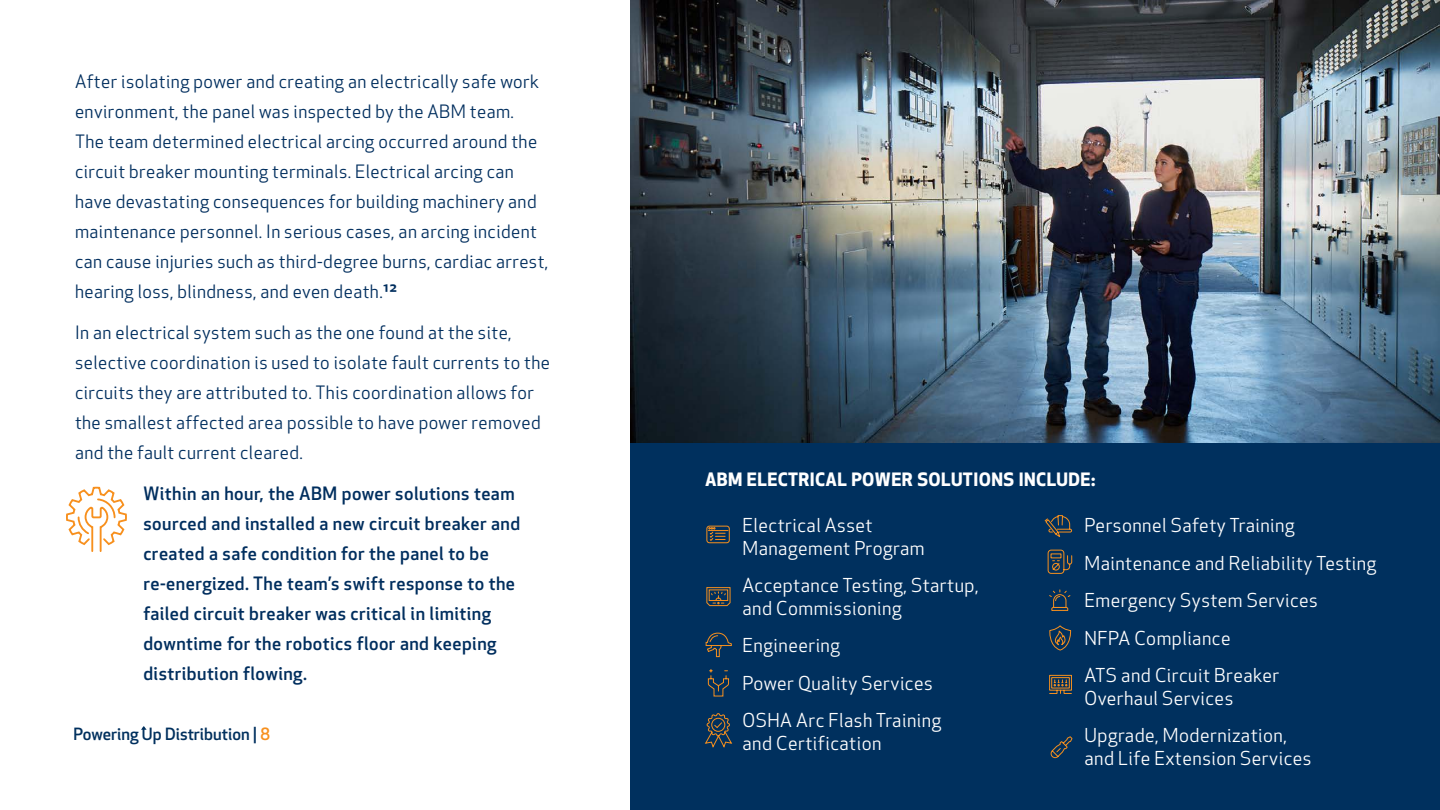
<style>
.page{position:relative;width:1440px;height:810px;background:#fff}
.page>*{position:absolute;margin:0;border:0;box-sizing:border-box;transform-origin:0 0}
.t1{font:18.75px/37.5px "Apex New";letter-spacing:.025em;color:#fff}
.t2{font:18px/30px "Apex New";letter-spacing:.025em;color:#002e5e}
.t3{font:500 18px/30px "Apex New";letter-spacing:.025em;color:#002e5e}
.t4{font:700 18px "Apex New";letter-spacing:.025em;color:#fff}
.t5{font:500 16.5px "Apex New";color:#00305e}
.s1{font-weight:500}
.s2{color:#f7901e}
</style>
<div class="page">
<div style="left:630px;top:0;width:810px;height:810px;background:#00305e"></div>
<img style="left:630px;top:0;width:810px;height:442px">
<svg style="left:141px;top:726px;width:6px;height:4px"></svg>
<svg style="left:66px;top:486px;width:61px;height:66px"></svg>
<svg style="left:706px;top:525px;width:24px;height:19px"></svg>
<svg style="left:706px;top:587px;width:25px;height:19px"></svg>
<svg style="left:705px;top:632px;width:27px;height:25px"></svg>
<svg style="left:708px;top:669px;width:21px;height:28px"></svg>
<svg style="left:705px;top:713px;width:28px;height:35px"></svg>
<svg style="left:1044px;top:515px;width:28px;height:22px"></svg>
<svg style="left:1047px;top:549px;width:25px;height:25px"></svg>
<svg style="left:1049px;top:589px;width:22px;height:22px"></svg>
<svg style="left:1049px;top:625px;width:22px;height:26px"></svg>
<svg style="left:1049px;top:675px;width:23px;height:19px"></svg>
<svg style="left:1050px;top:736px;width:23px;height:22px"></svg>
<p class="t2" style="left:75px;top:66px;width:475px">After isolating power and creating an electrically safe work environment, the panel was inspected by the ABM team.<br>The team determined electrical arcing occurred around the circuit breaker mounting terminals. Electrical arcing can have devastating consequences for building machinery and maintenance personnel. In serious cases, an arcing incident can cause injuries such as third-degree burns, cardiac arrest, hearing loss, blindness, and even death.<span class="s1">¹²</span></p>
<p class="t2" style="left:75px;top:318px;width:477px">In an electrical system such as the one found at the site, selective coordination is used to isolate fault currents to the circuits they are attributed to. This coordination allows for the smallest affected area possible to have power removed and the fault current cleared.</p>
<p class="t3" style="left:143px;top:478px;width:378px">Within an hour, the ABM power solutions team sourced and installed a new circuit breaker and created a safe condition for the panel to be re-energized. The team’s swift response to the failed circuit breaker was critical in limiting downtime for the robotics floor and keeping distribution flowing.</p>
<p class="t5" style="left:74px;top:723px;width:198px">Powering Up Distribution | <span class="s2">8</span></p>
<p class="t4" style="left:705px;top:466px;width:392px">ABM ELECTRICAL POWER SOLUTIONS INCLUDE:</p>
<p class="t1" style="left:742px;top:514px;width:184px;line-height:22.5px">Electrical Asset<br>Management Program</p>
<p class="t1" style="left:742px;top:574px;width:238px;line-height:22.5px">Acceptance Testing, Startup, and Commissioning</p>
<p class="t1" style="left:742px;top:627px;width:200px">Engineering<br>Power Quality Services<br>OSHA Arc Flash Training</p>
<p class="t1" style="left:742px;top:724px;width:140px">and Certification</p>
<p class="t1" style="left:1084px;top:507px;width:293px">Personnel Safety Training<br>Maintenance and Reliability Testing<br>Emergency System Services<br>NFPA Compliance<br>ATS and Circuit Breaker</p>
<p class="t1" style="left:1084px;top:679px;width:204px">Overhaul Services<br>Upgrade, Modernization,</p>
<p class="t1" style="left:1084px;top:739px;width:228px">and Life Extension Services</p>
</div>
